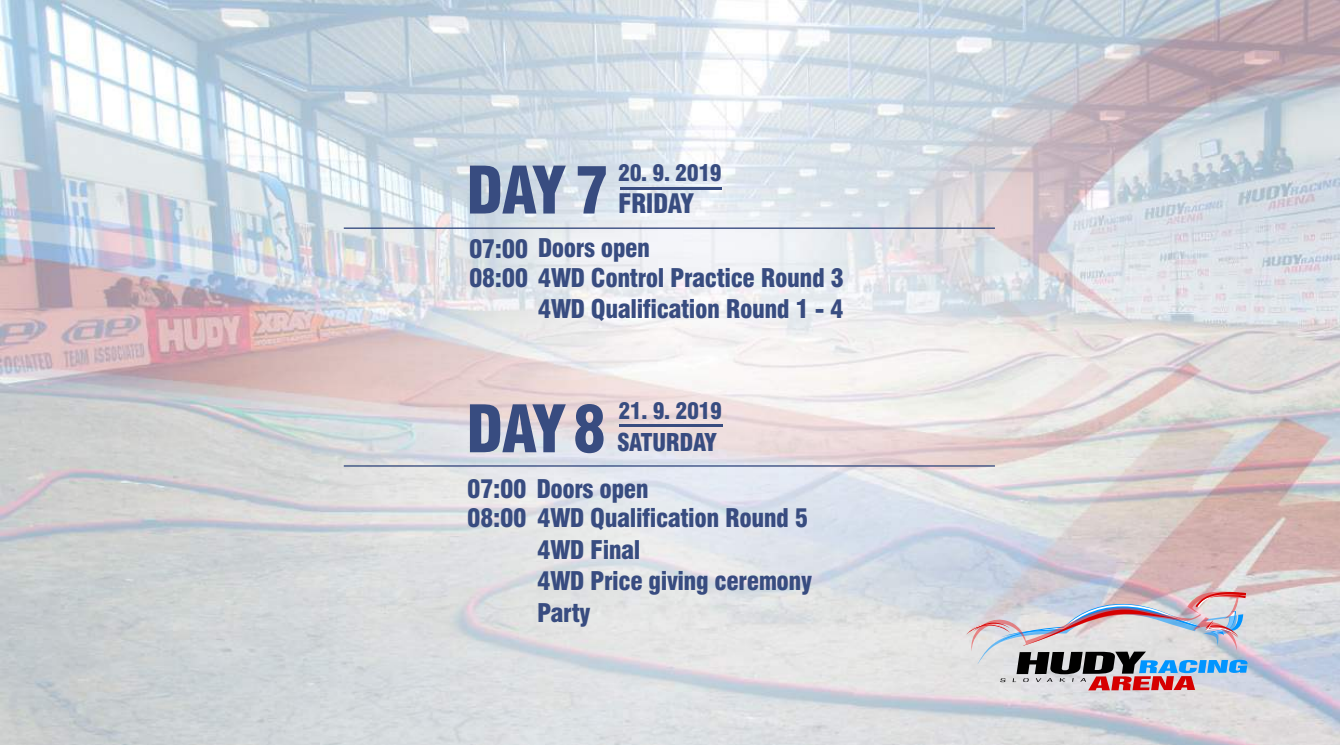
<style>
.page{position:relative;width:1340px;height:745px;background:#fff}
.page>*{position:absolute;margin:0;border:0;box-sizing:border-box;transform-origin:0 0}
.t1{font:900 condensed 63.68px "Swiss 721 BTCE";letter-spacing:-.02em;color:#384c80}
.t2{font:900 condensed 26.1px "Swiss 721 BTCE";color:#384c80}
.t3{font:900 condensed 25.2px "Swiss 721 BTCE";letter-spacing:-.02em;color:#384c80}
.t4{font:900 condensed 23.85px "Swiss 721 BTCE";letter-spacing:-.04em;color:#384c80}
.t5{font:900 condensed 22.5px "Swiss 721 BTCE";letter-spacing:-.02em;color:#384c80}
</style>
<div class="page">
<img style="left:0;top:0;width:1339px;height:745px">
<img style="left:966px;top:591px;width:281px;height:99px">
<hr style="left:344px;top:227px;width:650px;height:2px;background:#384c80">
<hr style="left:344px;top:465px;width:650px;height:2px;background:#384c80">
<hr style="left:620px;top:187px;width:101px;height:3px;background:#384c80">
<hr style="left:618px;top:424px;width:104px;height:2px;background:#384c80">
<h1 class="t1" style="left:466px;top:148px;width:144px">DAY 7</h1>
<p class="t5" style="left:618px;top:158px;width:105px">20. 9. 2019</p>
<p class="t2" style="left:618px;top:186px;width:77px">FRIDAY</p>
<p class="t3" style="left:469px;top:231px;width:183px">07:00 Doors open</p>
<p class="t3" style="left:469px;top:261px;width:376px">08:00 4WD Control Practice Round 3</p>
<p class="t3" style="left:538px;top:292px;width:307px">4WD Qualification Round 1 - 4</p>
<p class="t5" style="left:618px;top:396px;width:105px">21. 9. 2019</p>
<h1 class="t1" style="left:466px;top:386px;width:142px">DAY8</h1>
<p class="t3" style="left:467px;top:471px;width:183px">07:00 Doors open</p>
<p class="t3" style="left:467px;top:501px;width:342px">08:00 4WD Qualification Round 5</p>
<p class="t3" style="left:537px;top:532px;width:105px">4WD Final</p>
<p class="t3" style="left:537px;top:564px;width:276px">4WD Price giving ceremony</p>
<p class="t3" style="left:537px;top:596px;width:55px">Party</p>
<p class="t4" style="left:617px;top:426px;width:101px">SATURDAY</p>
</div>
